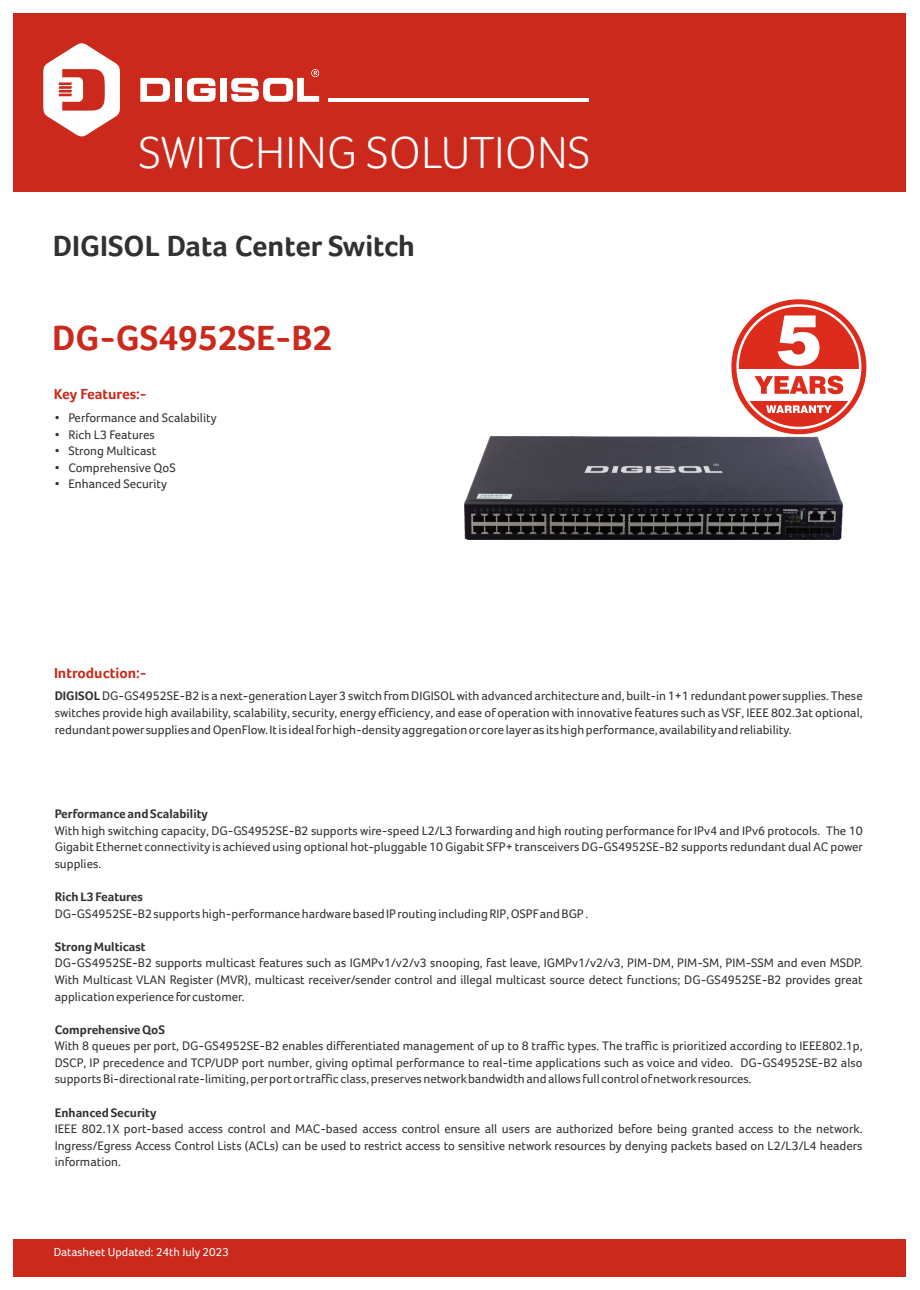
<style>
.page{position:relative;width:920px;height:1290px;background:#fff}
.page>*{position:absolute;margin:0;border:0;box-sizing:border-box;transform-origin:0 0}
.t1{font:300 46.5px "Acer Foco";color:#fff}
.t2{font:700 36px "Acer Foco";color:#ca291c}
.t3{font:700 30px "Acer Foco";color:#313130}
.t4{font:700 15px "Acer Foco";color:#ca291c}
.t5{font:12.75px/16.5px "Acer Foco";color:#313130;text-align:justify}
.t6{font:700 12.75px "Acer Foco";color:#313130}
.t7{font:12px "Acer Foco";color:#fff}
.s1{font-weight:700}
</style>
<div class="page">
<div style="left:14px;top:14px;width:892px;height:178px;background:#ca291c"></div>
<div style="left:14px;top:1239px;width:892px;height:37px;background:#ca291c"></div>
<hr style="left:328px;top:99px;width:260px;height:3px;background:#fff">
<svg style="left:43px;top:43px;width:77px;height:94px"></svg>
<svg style="left:140px;top:78px;width:30px;height:24px"></svg>
<div style="left:175px;top:78px;width:7px;height:24px;background:#fff"></div>
<svg style="left:187px;top:78px;width:29px;height:24px"></svg>
<div style="left:220px;top:78px;width:7px;height:24px;background:#fff"></div>
<svg style="left:231px;top:69px;width:88px;height:33px"></svg>
<svg style="left:731px;top:299px;width:136px;height:136px"></svg>
<img style="left:464px;top:436px;width:378px;height:103px">
<h1 class="t1" style="left:139px;top:131px;width:453px">SWITCHING SOLUTIONS</h1>
<h3 class="t3" style="left:53px;top:232px;width:364px">DIGISOL Data Center Switch</h3>
<h2 class="t2" style="left:52px;top:321px;width:282px">DG-GS4952SE-B2</h2>
<p class="t4" style="left:54px;top:387px;width:95px">Key Features:-</p>
<p class="t5" style="left:55px;top:410px;width:163px">• Performance and Scalability</p>
<p class="t5" style="left:55px;top:427px;width:102px">• Rich L3 Features</p>
<p class="t5" style="left:55px;top:443px;width:103px">• Strong Multicast</p>
<p class="t5" style="left:55px;top:460px;width:122px">• Comprehensive QoS</p>
<p class="t5" style="left:55px;top:476px;width:114px">• Enhanced Security</p>
<p class="t4" style="left:54px;top:666px;width:94px">Introduction:-</p>
<p class="t5" style="left:55px;top:688px;width:809px"><span class="s1">DIGISOL</span>DG-GS4952SE-B2 is a next-generation Layer3 switch from DIGISOL with advanced architecture and, built-in 1+1 redundant power supplies. These switches provide high availability, scalability, security, energy efficiency, and ease of operation with innovative features such as VSF, IEEE 802.3at optional, redundant powersupplies and OpenFlow. It is ideal forhigh-densityaggregation orcore layeras its high performance, availabilityand reliability.</p>
<p class="t6" style="left:55px;top:808px;width:155px">Performance and Scalability</p>
<p class="t5" style="left:55px;top:823px;width:810px">With high switching capacity, DG-GS4952SE-B2 supports wire-speed L2/L3 forwarding and high routing performance for IPv4 and IPv6 protocols. The 10<br>Gigabit Ethernet connectivity is achieved using optional hot-pluggable 10 Gigabit SFP+ transceivers DG-GS4952SE-B2 supports redundant dual AC power supplies.</p>
<p class="t6" style="left:55px;top:891px;width:90px">Rich L3 Features</p>
<p class="t5" style="left:55px;top:906px;width:535px">DG-GS4952SE-B2 supports high-performance hardware based IP routing including RIP, OSPFand BGP .</p>
<p class="t6" style="left:55px;top:941px;width:92px">Strong Multicast</p>
<p class="t5" style="left:55px;top:955px;width:809px">DG-GS4952SE-B2 supports multicast features such as IGMPv1/v2/v3 snooping, fast leave, IGMPv1/v2/v3, PIM-DM, PIM-SM, PIM-SSM and even MSDP.<br>With Multicast VLAN Register (MVR), multicast receiver/sender control and illegal multicast source detect functions; DG-GS4952SE-B2 provides great application experience forcustomer.</p>
<p class="t6" style="left:55px;top:1024px;width:112px">Comprehensive QoS</p>
<p class="t5" style="left:55px;top:1038px;width:809px">With 8 queues per port, DG-GS4952SE-B2 enables differentiated management of up to 8 traffic types. The traffic is prioritized according to IEEE802.1p, DSCP, IP precedence and TCP/UDP port number, giving optimal performance to real-time applications such as voice and video. DG-GS4952SE-B2 also supports Bi-directional rate-limiting, perport ortraffic class, preserves networkbandwidth and allows full control ofnetworkresources.</p>
<p class="t6" style="left:55px;top:1106px;width:103px">Enhanced Security</p>
<p class="t5" style="left:55px;top:1121px;width:809px">IEEE 802.1X port-based access control and MAC-based access control ensure all users are authorized before being granted access to the network.<br>Ingress/Egress Access Control Lists (ACLs) can be used to restrict access to sensitive network resources by denying packets based on L2/L3/L4 headers information.</p>
<p class="t7" style="left:54px;top:1247px;width:177px">Datasheet Updated: 24th July 2023</p>
</div>
